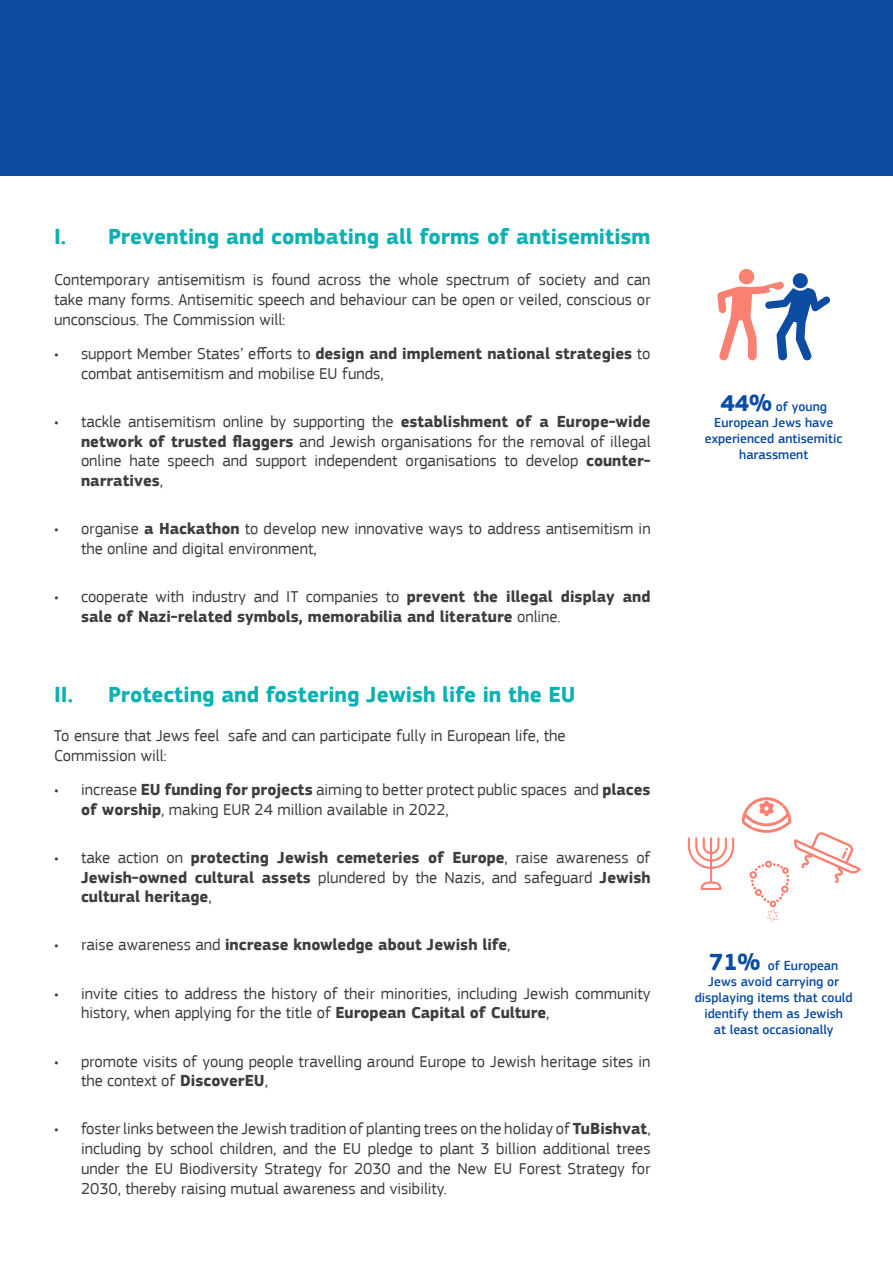
<style>
.page{position:relative;width:893px;height:1263px;background:#fff}
.page>*{position:absolute;margin:0;border:0;box-sizing:border-box;transform-origin:0 0}
.Section_title{font:700 22.5px "EC Square Sans Pro";color:#0db0b3}
.Section_title-2{font:16.5px/19.8px "EC Square Sans Pro";color:#3e3e3f}
.t1{font:700 16.5px/19.8px "EC Square Sans Pro";color:#3e3e3f}
.Sub-Section_sub-titl{font:500 13.5px/16.2px "EC Square Sans Pro";color:#0d4da1;text-align:center}
.s1{font-weight:700}
.s2{font-weight:400}
.s3{font-weight:700;font-size:24px}
</style>
<div class="page">
<svg style="left:717px;top:269px;width:113px;height:92px"></svg>
<svg style="left:688px;top:837px;width:47px;height:53px"></svg>
<svg style="left:741px;top:797px;width:120px;height:125px"></svg>
<div style="left:0;top:0;width:893px;height:176px;background:#0d4da1"></div>
<p class="Section_title" style="left:54px;top:223px;width:598px">I. Preventing and combating all forms of antisemitism</p>
<p class="Section_title-2" style="left:54px;top:270px;width:598px;text-align:justify">Contemporary antisemitism is found across the whole spectrum of society and can take many forms. Antisemitic speech and behaviour can be open or veiled, conscious or unconscious. The Commission will:</p>
<p class="Section_title-2" style="left:81px;top:344px;width:571px;text-indent:-27px">• support Member States’ efforts to <span class="s1">design and implement national strategies</span> to combat antisemitism and mobilise EU funds,</p>
<p class="Section_title-2" style="left:81px;top:411px;width:571px;text-align:justify;text-indent:-27px">• tackle antisemitism online by supporting the <span class="s1">establishment of a Europe-wide network of trusted flaggers</span> and Jewish organisations for the removal of illegal online hate speech and support independent organisations to develop <span class="s1">counter&shy;narratives</span>,</p>
<p class="Section_title-2" style="left:81px;top:519px;width:571px;text-indent:-27px">• organise <span class="s1">a Hackathon</span> to develop new innovative ways to address antisemitism in the online and digital environment,</p>
<p class="t1" style="left:81px;top:587px;width:571px;text-indent:-27px"><span class="s2">• cooperate with industry and IT companies to</span> prevent the illegal display and sale of Nazi-related symbols, memorabilia and literature <span class="s2">online.</span></p>
<p class="Section_title" style="left:54px;top:681px;width:523px">II. Protecting and fostering Jewish life in the EU</p>
<p class="Section_title-2" style="left:54px;top:726px;width:513px">To ensure that Jews feel safe and can participate fully in European life, the<br>Commission will:</p>
<p class="Section_title-2" style="left:81px;top:780px;width:571px;text-indent:-27px">• increase <span class="s1">EU funding for projects</span> aiming to better protect public spaces and <span class="s1">places of worship</span>, making EUR 24 million available in 2022,</p>
<p class="t1" style="left:81px;top:848px;width:571px;text-align:justify;text-indent:-27px"><span class="s2">• take action on</span> protecting Jewish cemeteries of Europe<span class="s2">, raise awareness of </span>Jewish-owned cultural assets <span class="s2">plundered by the Nazis, and safeguard</span> Jewish cultural heritage<span class="s2">,</span></p>
<p class="t1" style="left:54px;top:936px;width:458px"><span class="s2">• raise awareness and</span> increase knowledge about Jewish life<span class="s2">,</span></p>
<p class="Section_title-2" style="left:81px;top:983px;width:571px;text-indent:-27px">• invite cities to address the history of their minorities, including Jewish community history, when applying for the title of <span class="s1">European Capital of Culture</span>,</p>
<p class="Section_title-2" style="left:81px;top:1051px;width:571px;text-indent:-27px">• promote visits of young people travelling around Europe to Jewish heritage sites in the context of <span class="s1">DiscoverEU</span>,</p>
<p class="Section_title-2" style="left:81px;top:1119px;width:571px;text-align:justify;text-indent:-27px">• foster links between the Jewish tradition of planting trees on the holiday of <span class="s1">TuBishvat</span>, including by school children, and the EU pledge to plant 3 billion additional trees under the EU Biodiversity Strategy for 2030 and the New EU Forest Strategy for 2030, thereby raising mutual awareness and visibility.</p>
<p class="Sub-Section_sub-titl" style="left:705px;top:398px;width:139px"><span class="s3">44%</span> of young<br>European Jews have experienced antisemitic harassment</p>
<p class="Sub-Section_sub-titl" style="left:695px;top:957px;width:159px"><span class="s3">71%</span> of European<br>Jews avoid carrying or displaying items that could identify them as Jewish<br>at least occasionally</p>
</div>
